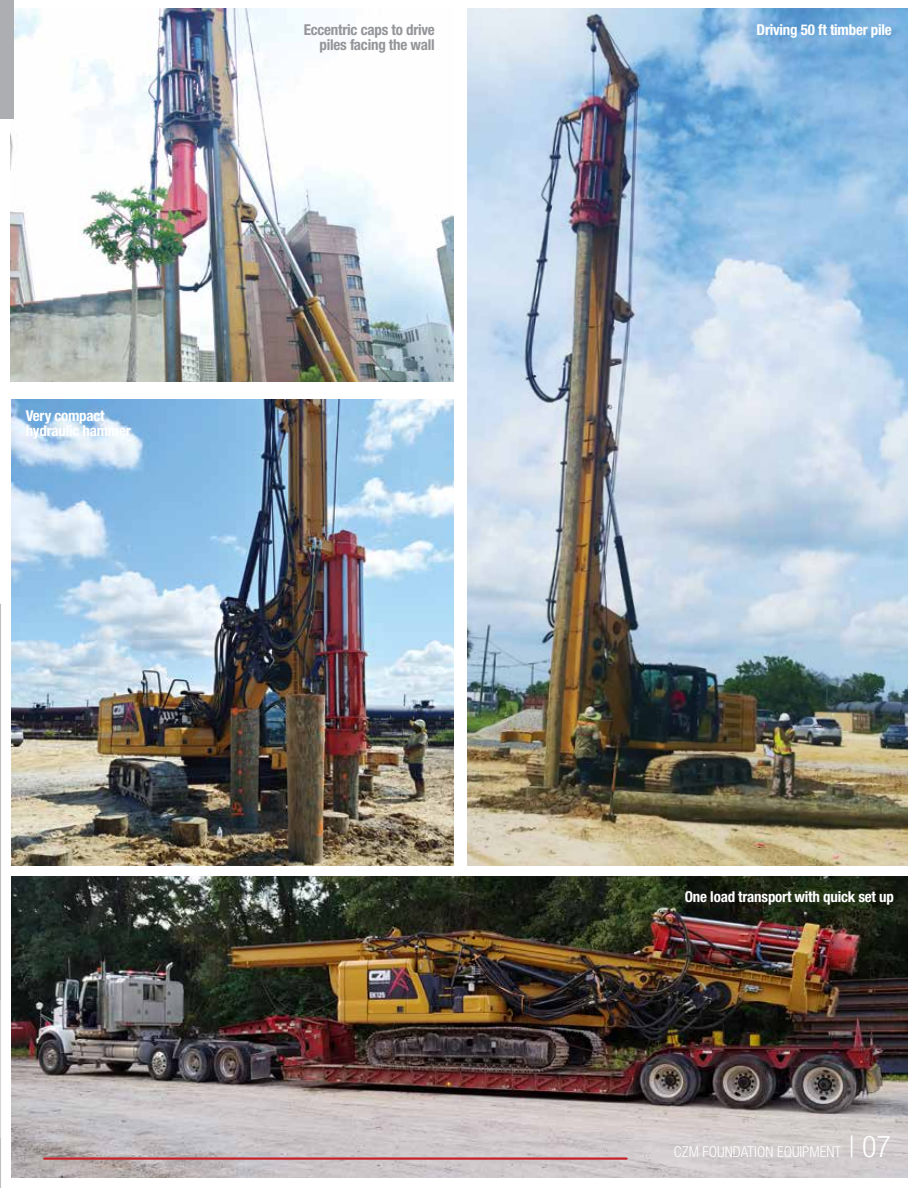
<style>
.page{position:relative;width:918px;height:1188px;background:#fff}
.page>*{position:absolute;margin:0;border:0;box-sizing:border-box;transform-origin:0 0}
.t1{font:700 condensed 15px/15px "Helvetica Neue LT Std";letter-spacing:-.015em;color:#fff}
.t2{font:700 condensed 15px/15px "Helvetica Neue LT Std";letter-spacing:-.015em;color:#939598;text-align:right}
.t3{font:300 condensed 15px "Helvetica Neue LT Std";color:#fff}
.s1{font-size:30px}
</style>
<div class="page">
<svg style="left:0;top:603px;width:1px;height:585px"></svg>
<hr style="left:0;top:1001px;width:1px;height:137px;background:#fff">
<img style="left:12px;top:876px;width:896px;height:302px">
<hr style="left:44px;top:1157px;width:583px;height:3px;background:#c72127">
<img style="left:11px;top:400px;width:443px;height:465px">
<img style="left:10px;top:9px;width:444px;height:372px">
<img style="left:467px;top:9px;width:441px;height:856px">
<div style="left:0;top:0;width:14px;height:119px;background:#acaeb1"></div>
<p class="t1" style="left:26px;top:408px;width:107px">Very compact hydraulic hammer</p>
<p class="t2" style="left:304px;top:22px;width:133px">Eccentric caps to drive piles facing the wall</p>
<p class="t1" style="left:757px;top:22px;width:137px">Driving 50 ft timber pile</p>
<p class="t1" style="left:685px;top:889px;width:211px">One load transport with quick set up</p>
<p class="t3" style="left:674px;top:1143px;width:219px">CZM FOUNDATION EQUIPMENT <span class="s1">| 07</span></p>
</div>
